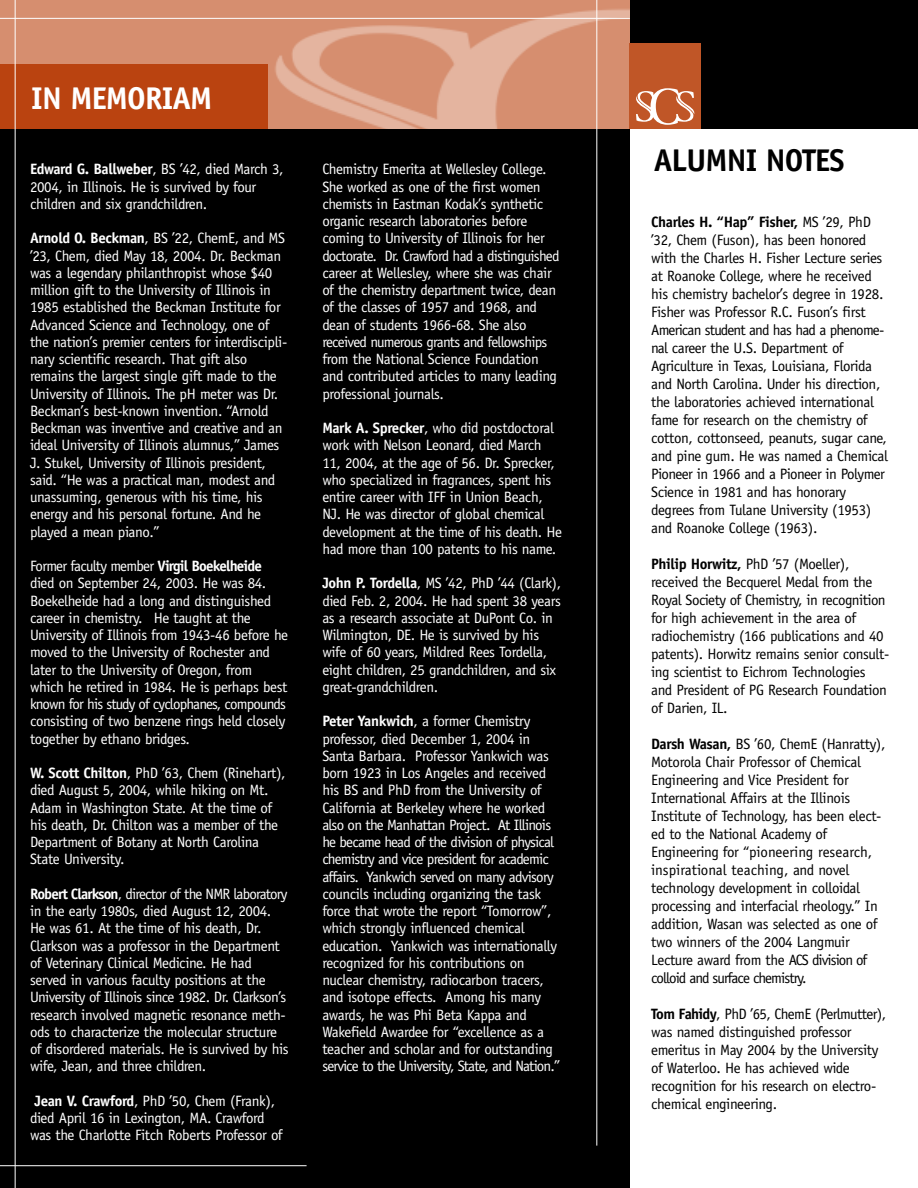
<style>
.page{position:relative;width:918px;height:1188px;background:#fff}
.page>*{position:absolute;margin:0;border:0;box-sizing:border-box;transform-origin:0 0}
.t1{font:700 31.5px "Officina Sans";letter-spacing:-.03em;color:#000}
.t2{font:700 31.5px "Officina Sans";letter-spacing:-.03em;color:#fff}
.t3{font:15px/17.2px "Officina Sans";letter-spacing:-.025em;color:#fff}
.t4{font:15px/18px "Officina Sans";letter-spacing:-.025em;color:#000}
.s1{font-weight:700}
</style>
<div class="page">
<div style="left:0;top:127px;width:630px;height:1061px;background:#000"></div>
<img style="left:0;top:0;width:630px;height:129px">
<div style="left:0;top:64px;width:267px;height:65px;background:#ba4310"></div>
<hr style="left:15px;top:0;width:1px;height:1188px;background:#fff">
<div style="left:630px;top:0;width:288px;height:129px;background:#000"></div>
<div style="left:629px;top:43px;width:72px;height:86px;background:#c05627"></div>
<svg style="left:636px;top:88px;width:58px;height:37px"></svg>
<hr style="left:0;top:18px;width:630px;height:1px;background:#fff">
<hr style="left:0;top:1165px;width:307px;height:1px;background:#fff">
<hr style="left:596px;top:0;width:1px;height:1146px;background:#fff">
<h1 class="t2" style="left:31px;top:87px;width:183px">IN MEMORIAM</h1>
<p class="t3" style="left:30px;top:162px;width:255px"><span class="s1">Edward G. Ballweber</span>, BS ’42, died March 3,<br>2004, in Illinois. He is survived by four children and six grandchildren.</p>
<p class="t3" style="left:30px;top:231px;width:259px"><span class="s1">Arnold O. Beckman</span>, BS ’22, ChemE, and MS ’23, Chem, died May 18, 2004. Dr. Beckman was a legendary philanthropist whose $40 million gift to the University of Illinois in 1985 established the Beckman Institute for Advanced Science and Technology, one of the nation’s premier centers for interdiscipli&shy;nary scientific research. That gift also remains the largest single gift made to the University of Illinois. The pH meter was Dr.<br>Beckman’s best-known invention. “Arnold Beckman was inventive and creative and an ideal University of Illinois alumnus,” James J. Stukel, University of Illinois president, said. “He was a practical man, modest and unassuming, generous with his time, his energy and his personal fortune. And he played a mean piano.”</p>
<p class="t3" style="left:30px;top:559px;width:260px">Former faculty member <span class="s1">Virgil Boekelheide </span>died on September 24, 2003. He was 84.<br>Boekelheide had a long and distinguished career in chemistry. He taught at the University of Illinois from 1943-46 before he moved to the University of Rochester and later to the University of Oregon, from which he retired in 1984. He is perhaps best known for his study of cyclophanes, compounds consisting of two benzene rings held closely together by ethano bridges.</p>
<p class="t3" style="left:30px;top:766px;width:257px"><span class="s1">W. Scott Chilton</span>, PhD ’63, Chem (Rinehart), died August 5, 2004, while hiking on Mt.<br>Adam in Washington State. At the time of his death, Dr. Chilton was a member of the Department of Botany at North Carolina State University.</p>
<p class="t3" style="left:30px;top:886px;width:260px"><span class="s1">Robert Clarkson</span>, director of the NMR laboratory in the early 1980s, died August 12, 2004.<br>He was 61. At the time of his death, Dr.<br>Clarkson was a professor in the Department of Veterinary Clinical Medicine. He had served in various faculty positions at the University of Illinois since 1982. Dr. Clarkson’s research involved magnetic resonance meth&shy;ods to characterize the molecular structure of disordered materials. He is survived by his wife, Jean, and three children.</p>
<p class="t3" style="left:30px;top:1093px;width:254px;text-indent:5px"><span class="s1">Jean V. Crawford</span>, PhD ’50, Chem (Frank), died April 16 in Lexington, MA. Crawford was the Charlotte Fitch Roberts Professor of</p>
<p class="t3" style="left:322px;top:162px;width:239px">Chemistry Emerita at Wellesley College.<br>She worked as one of the first women chemists in Eastman Kodak’s synthetic organic research laboratories before coming to University of Illinois for her doctorate. Dr. Crawford had a distinguished career at Wellesley, where she was chair of the chemistry department twice, dean of the classes of 1957 and 1968, and dean of students 1966-68. She also received numerous grants and fellowships from the National Science Foundation and contributed articles to many leading professional journals.</p>
<p class="t3" style="left:322px;top:421px;width:241px"><span class="s1">Mark A. Sprecker</span>, who did postdoctoral work with Nelson Leonard, died March 11, 2004, at the age of 56. Dr. Sprecker, who specialized in fragrances, spent his entire career with IFF in Union Beach, NJ. He was director of global chemical development at the time of his death. He had more than 100 patents to his name.</p>
<p class="t3" style="left:322px;top:576px;width:240px"><span class="s1">John P. Tordella</span>, MS ’42, PhD ’44 (Clark), died Feb. 2, 2004. He had spent 38 years as a research associate at DuPont Co. in Wilmington, DE. He is survived by his wife of 60 years, Mildred Rees Tordella, eight children, 25 grandchildren, and six great-grandchildren.</p>
<p class="t3" style="left:322px;top:714px;width:239px"><span class="s1">Peter Yankwich</span>, a former Chemistry professor, died December 1, 2004 in Santa Barbara. Professor Yankwich was born 1923 in Los Angeles and received his BS and PhD from the University of California at Berkeley where he worked also on the Manhattan Project. At Illinois he became head of the division of physical chemistry and vice president for academic affairs. Yankwich served on many advisory councils including organizing the task force that wrote the report “Tomorrow”, which strongly influenced chemical education. Yankwich was internationally recognized for his contributions on nuclear chemistry, radiocarbon tracers, and isotope effects. Among his many awards, he was Phi Beta Kappa and Wakefield Awardee for “excellence as a teacher and scholar and for outstanding service to the University, State, and Nation.”</p>
<h1 class="t1" style="left:654px;top:148px;width:192px">ALUMNI NOTES</h1>
<p class="t4" style="left:651px;top:215px;width:238px"><span class="s1">Charles H. “Hap” Fisher,</span> MS ’29, PhD ’32, Chem (Fuson), has been honored with the Charles H. Fisher Lecture series at Roanoke College, where he received his chemistry bachelor’s degree in 1928.<br>Fisher was Professor R.C. Fuson’s first American student and has had a phenome&shy;nal career the U.S. Department of Agriculture in Texas, Louisiana, Florida and North Carolina. Under his direction, the laboratories achieved international fame for research on the chemistry of cotton, cottonseed, peanuts, sugar cane, and pine gum. He was named a Chemical Pioneer in 1966 and a Pioneer in Polymer Science in 1981 and has honorary degrees from Tulane University (1953) and Roanoke College (1963).</p>
<p class="t4" style="left:651px;top:557px;width:240px"><span class="s1">Philip Horwitz,</span> PhD ’57 (Moeller), received the Becquerel Medal from the Royal Society of Chemistry, in recognition for high achievement in the area of radiochemistry (166 publications and 40 patents). Horwitz remains senior consult&shy;ing scientist to Eichrom Technologies and President of PG Research Foundation of Darien, IL.</p>
<p class="t4" style="left:651px;top:737px;width:236px"><span class="s1">Darsh Wasan,</span> BS ’60, ChemE (Hanratty), Motorola Chair Professor of Chemical Engineering and Vice President for International Affairs at the Illinois Institute of Technology, has been elect&shy;ed to the National Academy of Engineering for “pioneering research, inspirational teaching, and novel technology development in colloidal processing and interfacial rheology.” In addition, Wasan was selected as one of two winners of the 2004 Langmuir Lecture award from the ACS division of colloid and surface chemistry.</p>
<p class="t4" style="left:651px;top:1007px;width:237px"><span class="s1">Tom Fahidy</span>, PhD ’65, ChemE (Perlmutter), was named distinguished professor emeritus in May 2004 by the University of Waterloo. He has achieved wide recognition for his research on electro&shy;chemical engineering.</p>
</div>
